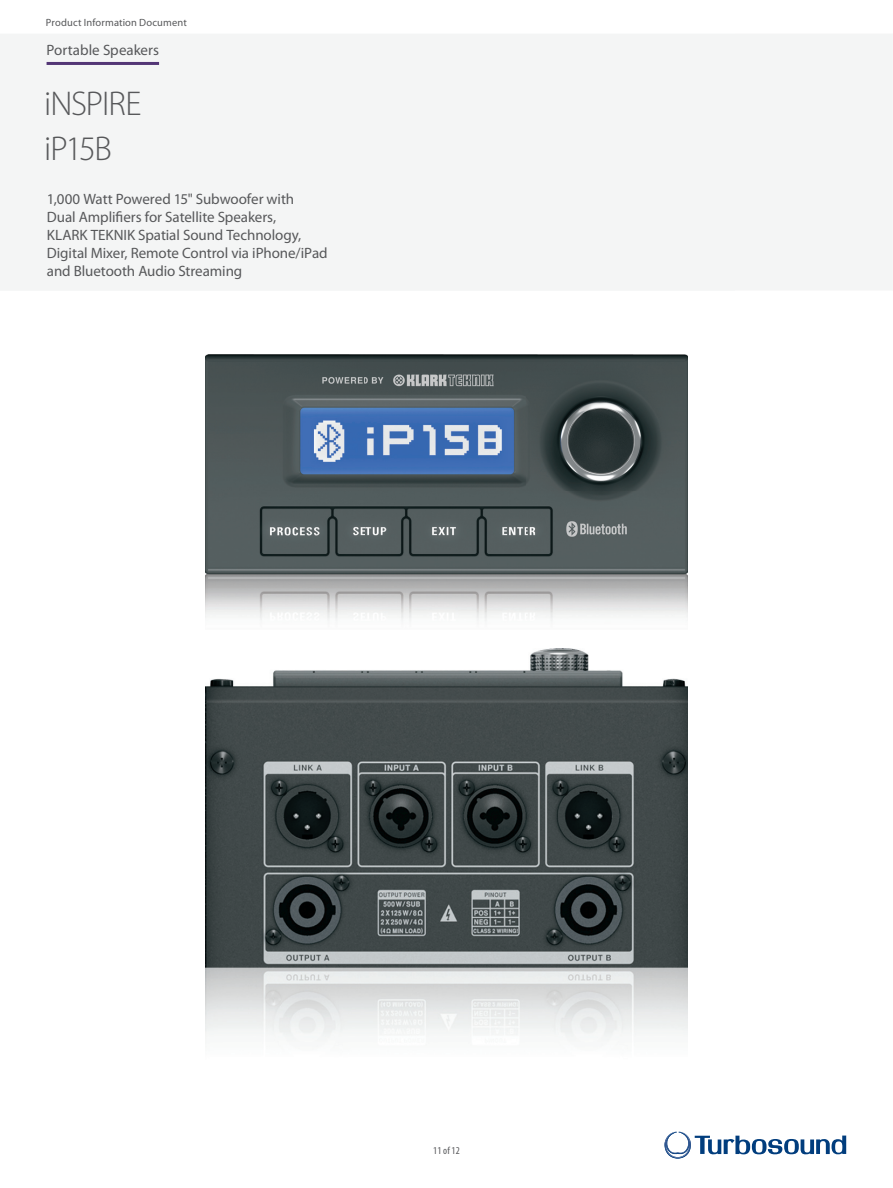
<style>
.page{position:relative;width:893px;height:1188px;background:#fff}
.page>*{position:absolute;margin:0;border:0;box-sizing:border-box;transform-origin:0 0}
.t1{font:300 34.5px/44.8px "Myriad Pro";letter-spacing:-.035em;color:#57585a}
.t2{font:15px/18px "Myriad Pro";letter-spacing:-.005em;color:#57585a}
.t3{font:10.5px "Myriad Pro";letter-spacing:.015em;color:#57585a}
.t4{font:condensed 10.5px "Myriad Pro";color:#57585a}
</style>
<div class="page">
<img style="left:0;top:34px;width:735px;height:321px">
<hr style="left:47px;top:62px;width:112px;height:3px;background:#533676">
<svg style="left:664px;top:1132px;width:182px;height:27px"></svg>
<img style="left:205px;top:649px;width:483px;height:391px">
<img style="left:205px;top:355px;width:483px;height:266px">
<p class="t3" style="left:46px;top:18px;width:142px">Product Information Document</p>
<p class="t2" style="left:47px;top:42px;width:114px">Portable Speakers</p>
<h1 class="t1" style="left:44px;top:84px;width:99px">iNSPIRE iP15B</h1>
<p class="t2" style="left:47px;top:191px;width:282px">1,000 Watt Powered 15" Subwoofer with<br>Dual Amplifiers for Satellite Speakers,<br>KLARK TEKNIK Spatial Sound Technology, Digital Mixer, Remote Control via iPhone/iPad and Bluetooth Audio Streaming</p>
<p class="t4" style="left:433px;top:1147px;width:28px">11 of 12</p>
</div>
